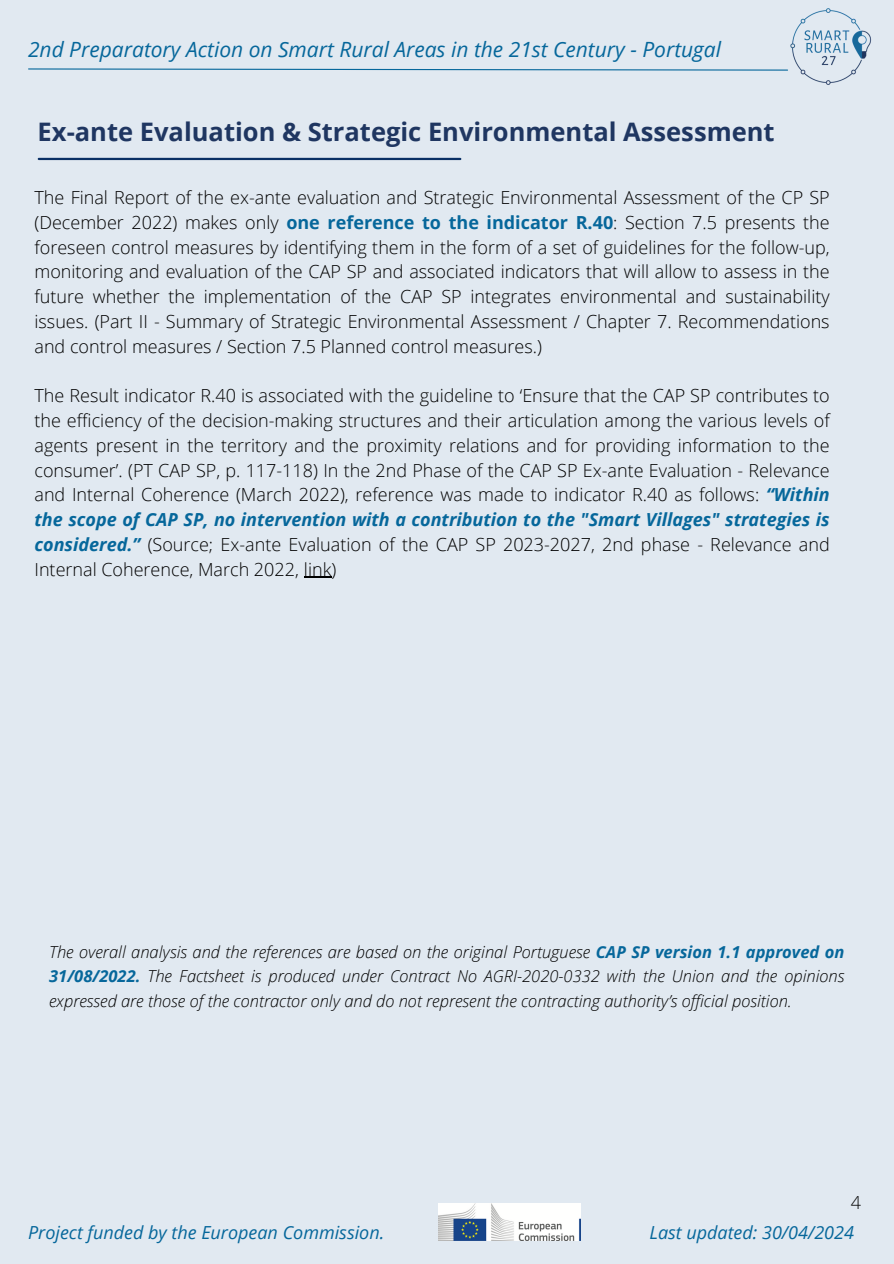
<style>
.page{position:relative;width:894px;height:1264px;background:#fff}
.page>*{position:absolute;margin:0;border:0;box-sizing:border-box;transform-origin:0 0}
.t1{font:700 25.5px "Open Sans";color:#1f3661}
.t2{font:italic 21px "Open Sans";color:#06679b}
.t3{font:300 18px/24.8px "Open Sans";color:#000;text-align:justify}
.t4{font:italic 18px "Open Sans";color:#06679b}
.t5{font:italic 300 16.5px/24.8px "Open Sans";color:#000;text-align:justify}
.s1{font-weight:700;color:#06679b}
.s2{font-weight:700;font-style:italic;color:#06679b}
</style>
<div class="page">
<div style="left:0;top:0;width:893px;height:1263px;background:#e1e9f1"></div>
<img style="left:790px;top:8px;width:81px;height:77px">
<svg style="left:28px;top:68px;width:760px;height:3px"></svg>
<img style="left:438px;top:1203px;width:142px;height:37px">
<hr style="left:304px;top:576px;width:27px;height:2px;background:#000">
<hr style="left:39px;top:158px;width:421px;height:2px;background:#0a3065">
<h2 class="t2" style="left:28px;top:35px;width:694px">2nd Preparatory Action on Smart Rural Areas in the 21st Century - Portugal</h2>
<p class="t1" style="left:38px;top:113px;width:738px">Ex-ante Evaluation &amp; Strategic Environmental Assessment</p>
<p class="t3" style="left:34px;top:185px;width:796px">The Final Report of the ex-ante evaluation and Strategic Environmental Assessment of the CP SP (December 2022) makes only <span class="s1">one reference to the indicator R.40</span>: Section 7.5 presents the foreseen control measures by identifying them in the form of a set of guidelines for the follow-up, monitoring and evaluation of the CAP SP and associated indicators that will allow to assess in the future whether the implementation of the CAP SP integrates environmental and sustainability issues. (Part II - Summary of Strategic Environmental Assessment / Chapter 7. Recommendations and control measures / Section 7.5 Planned control measures.)</p>
<p class="t3" style="left:34px;top:383px;width:796px">The Result indicator R.40 is associated with the guideline to ‘Ensure that the CAP SP contributes to the efficiency of the decision-making structures and their articulation among the various levels of agents present in the territory and the proximity relations and for providing information to the consumer’. (PT CAP SP, p. 117-118) In the 2nd Phase of the CAP SP Ex-ante Evaluation - Relevance and Internal Coherence (March 2022), reference was made to indicator R.40 as follows: <span class="s2">“Within the scope of CAP SP, no intervention with a contribution to the "Smart Villages" strategies is considered.”</span> (Source; Ex-ante Evaluation of the CAP SP 2023-2027, 2nd phase - Relevance and Internal Coherence, March 2022, link)</p>
<p class="t5" style="left:49px;top:938px;width:796px">The overall analysis and the references are based on the original Portuguese <span class="s1">CAP SP version 1.1 approved on 31/08/2022.</span> The Factsheet is produced under Contract No AGRI-2020-0332 with the Union and the opinions expressed are those of the contractor only and do not represent the contracting authority’s official position.</p>
<h1 class="t3" style="left:850px;top:1189px;width:12px">4</h1>
<p class="t4" style="left:28px;top:1219px;width:357px">Project funded by the European Commission.</p>
<p class="t4" style="left:649px;top:1219px;width:206px">Last updated: 30/04/2024</p>
</div>
